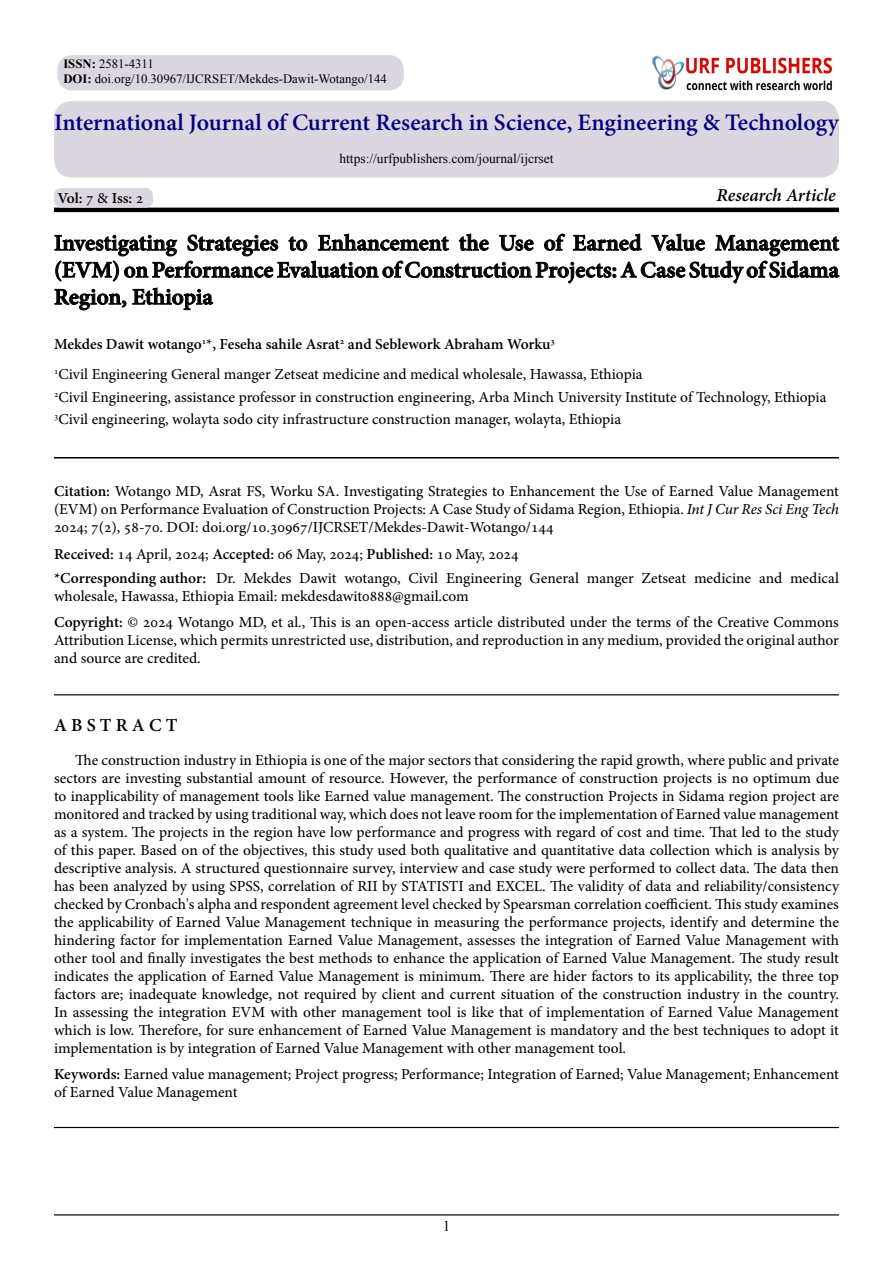
<style>
.page{position:relative;width:893px;height:1263px;background:#fff}
.page>*{position:absolute;margin:0;border:0;box-sizing:border-box;transform-origin:0 0}
.t1{font:700 23.25px "Adobe Hebrew";color:#000080}
.t2{font:700 22.5px/27px "Adobe Hebrew";color:#000;text-align:justify}
.t3{font:italic 700 18px "Adobe Hebrew";letter-spacing:-.005em;color:#000}
.t4{font:700 18px "Adobe Hebrew";letter-spacing:.23em;color:#000}
.t5{font:15px/18px "Adobe Hebrew";color:#000}
.t6{font:700 15px "Adobe Hebrew";letter-spacing:-.005em;color:#000}
.t7{font:15px "Times New Roman";color:#000}
.t8{font:13.5px "Times New Roman";color:#000}
.t9{font:12.75px/15.3px "Times New Roman";color:#000}
.t10{font:700 8.7px "Adobe Hebrew";color:#000}
.t11{font:8.7px "Adobe Hebrew";color:#000}
.s1{font-weight:700}
.s2{font-weight:400}
.s3{font-style:italic}
</style>
<div class="page">
<hr style="left:54px;top:208px;width:785px;height:4px;background:#000">
<svg style="left:54px;top:233px;width:786px;height:78px"></svg>
<hr style="left:54px;top:457px;width:785px;height:1px;background:#000">
<hr style="left:54px;top:694px;width:785px;height:1px;background:#000">
<hr style="left:54px;top:1214px;width:785px;height:1px;background:#000">
<div style="left:54px;top:188px;width:99px;height:20px;background:#dcd6e0;border-radius:8px"></div>
<div style="left:54px;top:101px;width:785px;height:77px;background:#dcd6e0;border-radius:18px"></div>
<img style="left:697px;top:57px;width:136px;height:33px">
<div style="left:641px;top:44px;width:56px;height:46px;background:#000;opacity:.5"></div>
<div style="left:642px;top:46px;width:50px;height:44px;background:#fff"></div>
<div style="left:651px;top:55px;width:44px;height:35px;background:#000;opacity:.75"></div>
<div style="left:57px;top:55px;width:347px;height:35px;background:#dcd6e0;border-radius:15px"></div>
<hr style="left:54px;top:1127px;width:785px;height:1px;background:#000">
<p class="t9" style="left:63px;top:56px;width:325px"><span class="s1">ISSN:</span> 2581-4311<br><span class="s1">DOI:</span> doi.org/10.30967/IJCRSET/Mekdes-Dawit-Wotango/144</p>
<h1 class="t1" style="left:54px;top:108px;width:786px">International Journal of Current Research in Science, Engineering &amp; Technology</h1>
<p class="t6" style="left:57px;top:189px;width:87px">Vol <span class="s2">7</span>: <span class="s2">&amp;</span> Iss <span class="s2">2</span>:</p>
<p class="t8" style="left:339px;top:149px;width:216px">https://urfpublishers.com/journal/ijcrset</p>
<p class="t3" style="left:716px;top:184px;width:121px">Research Article</p>
<h2 class="t2" style="left:54px;top:230px;width:787px">Investigating Strategies to Enhancement the Use of Earned Value Management (EVM)onPerformanceEvaluationofConstructionProjects A: CaseStudyofSidama Region, Ethiopia</h2>
<p class="t10" style="left:202px;top:335px;width:6px">1</p>
<p class="t6" style="left:54px;top:335px;width:287px">Mekdes Dawit wotango ,* Feseha sahile Asrat</p>
<p class="t10" style="left:340px;top:335px;width:6px">2</p>
<p class="t10" style="left:550px;top:335px;width:6px">3</p>
<p class="t6" style="left:348px;top:335px;width:204px">and Seblework Abraham Worku</p>
<p class="t11" style="left:54px;top:366px;width:6px">1</p>
<p class="t5" style="left:58px;top:366px;width:586px">Civil Engineering General manger Zetseat medicine and medical wholesale, Hawassa, Ethiopia</p>
<p class="t11" style="left:54px;top:389px;width:6px">2</p>
<p class="t5" style="left:58px;top:388px;width:770px">Civil Engineering, assistance professor in construction engineering, Arba Minch University Institute of Technology, Ethiopia</p>
<p class="t11" style="left:54px;top:411px;width:6px">3</p>
<p class="t5" style="left:58px;top:410px;width:564px">Civil engineering, wolayta sodo city infrastructure construction manager, wolayta, Ethiopia</p>
<p class="t5" style="left:54px;top:482px;width:786px;text-align:justify"><span class="s1">Citation:</span> Wotango MD, Asrat FS, Worku SA. Investigating Strategies to Enhancement the Use of Earned Value Management (EVM) on Performance Evaluation of Construction Projects A: Case Study of Sidama Region, Ethiopia. <span class="s3">Int J Cur Res Sci Eng Tech </span>2024 , )2(7; 58-70. DOI: doi.org/10.30967/IJCRSET/Mekdes-Dawit-Wotango/144</p>
<p class="t5" style="left:54px;top:545px;width:466px"><span class="s1">Received:</span> 14 April, 2024; <span class="s1">Accepted:</span> 06 May, 2024; <span class="s1">Published:</span> 10 May, 2024</p>
<p class="t5" style="left:790px;top:569px;width:50px">medical</p>
<p class="t5" style="left:244px;top:569px;width:49px">Mekdes</p>
<p class="t5" style="left:408px;top:569px;width:31px">Civil</p>
<p class="t5" style="left:530px;top:569px;width:51px">General</p>
<p class="t5" style="left:694px;top:569px;width:59px">medicine</p>
<p class="t5" style="left:759px;top:569px;width:25px">and</p>
<p class="t6" style="left:54px;top:569px;width:154px">*Corresponding author:</p>
<p class="t5" style="left:54px;top:583px;width:786px;line-height:26.5px">wholesale, Hawassa, Ethiopia Email: mekdesdawit0888@gmail.com<br><span class="s1">Copyright:</span> © 2024 Wotango MD, et al., This is an open-access article distributed under the terms of the Creative Commons</p>
<p class="t5" style="left:54px;top:632px;width:786px">Attribution License, which permits unrestricted use, distribution, and reproduction in any medium, provided the original author and source are credited.</p>
<p class="t5" style="left:642px;top:569px;width:46px">Zetseat</p>
<p class="t5" style="left:216px;top:569px;width:21px">Dr.</p>
<p class="t5" style="left:299px;top:569px;width:39px">Dawit</p>
<p class="t5" style="left:446px;top:569px;width:77px">Engineering</p>
<p class="t5" style="left:344px;top:569px;width:58px">wotango,</p>
<p class="t5" style="left:587px;top:569px;width:49px">manger</p>
<p class="t4" style="left:54px;top:714px;width:125px">AB TS RACT</p>
<p class="t5" style="left:54px;top:751px;width:787px;text-align:justify;text-indent:21px">The construction industry in Ethiopia is one of the major sectors that considering the rapid growth, where public and private sectors are investing substantial amount of resource. However, the performance of construction projects is no optimum due to inapplicability of management tools like Earned value management. The construction Projects in Sidama region project are monitored and tracked by using traditional way, which does not leave room for the implementation of Earned value management as a system. The projects in the region have low performance and progress with regard of cost and time. That led to the study of this paper. Based on of the objectives, this study used both qualitative and quantitative data collection which is analysis by descriptive analysis A. structured questionnaire survey, interview and case study were performed to collect data. The data then has been analyzed by using SPSS, correlation of RII by STATISTI and EXCEL. The validity of data and reliability/consistency checked by Cronbach s' alpha and respondent agreement level checked by Spearsman correlation coefficient. This study examines the applicability of Earned Value Management technique in measuring the performance projects, identify and determine the hindering factor for implementation Earned Value Management, assesses the integration of Earned Value Management with other tool and finally investigates the best methods to enhance the application of Earned Value Management. The study result indicates the application of Earned Value Management is minimum. There are hider factors to its applicability, the three top factors are; inadequate knowledge, not required by client and current situation of the construction industry in the country.<br>In assessing the integration EVM with other management tool is like that of implementation of Earned Value Management which is low. Therefore, for sure enhancement of Earned Value Management is mandatory and the best techniques to adopt it implementation is by integration of Earned Value Management with other management tool.</p>
<p class="t5" style="left:54px;top:1065px;width:786px"><span class="s1">Keywords:</span> Earned value management; Project progress; Performance; Integration of Earned; Value Management; Enhancement of Earned Value Management</p>
<p class="t7" style="left:443px;top:1216px;width:9px">1</p>
</div>
